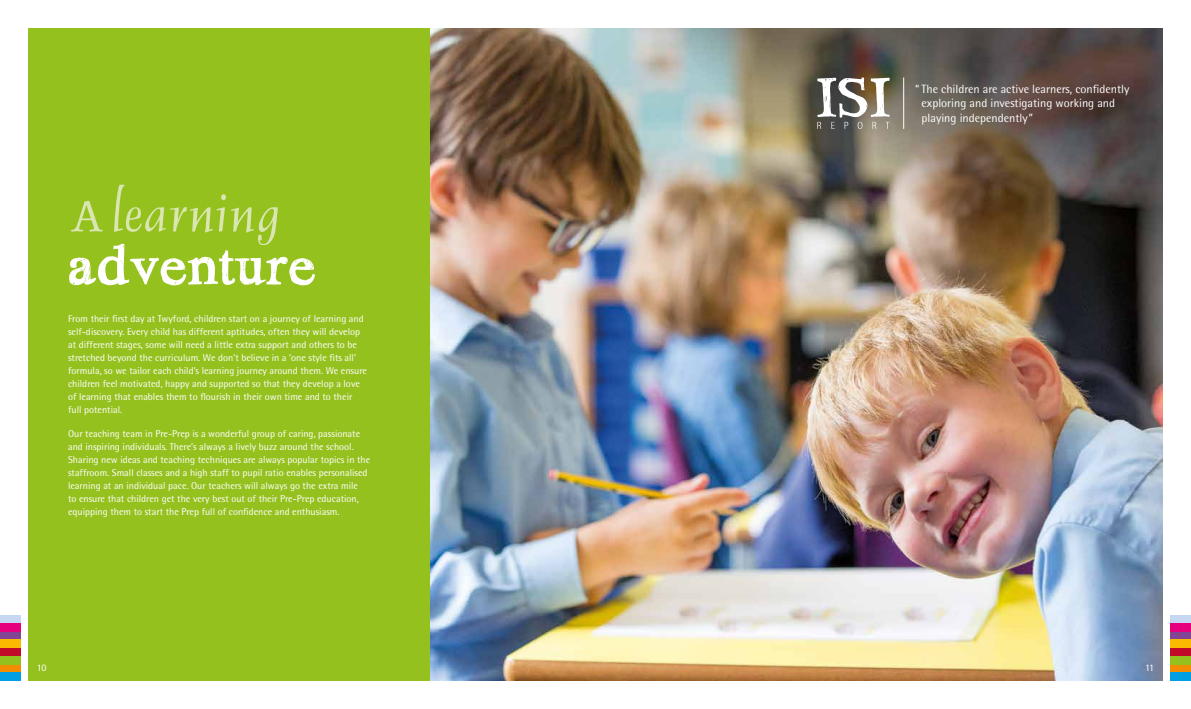
<style>
.page{position:relative;width:1191px;height:709px;background:#fff}
.page>*{position:absolute;margin:0;border:0;box-sizing:border-box;transform-origin:0 0}
.t1{font:62px "OPTI Delphin One";color:#d9e6b1}
.t2{font:59px "Hand Scribble Sketch Times";color:#fff}
.t3{font:12px/14.4px "Rotis Semi Sans Std";color:#fff}
.t4{font:10px/13px "Rotis Semi Sans Std";color:#fff}
</style>
<div class="page">
<div style="left:0;top:615px;width:21px;height:8px;background:#c6d8f1"></div>
<div style="left:0;top:631px;width:21px;height:8px;background:#814594"></div>
<div style="left:0;top:648px;width:21px;height:8px;background:#c10a27"></div>
<div style="left:0;top:664px;width:21px;height:8px;background:#f28c00"></div>
<div style="left:0;top:623px;width:21px;height:8px;background:#e6007d"></div>
<div style="left:0;top:639px;width:21px;height:9px;background:#fbba00"></div>
<div style="left:0;top:656px;width:21px;height:8px;background:#95c11f"></div>
<div style="left:0;top:672px;width:21px;height:8px;background:#009fe3"></div>
<div style="left:1169px;top:615px;width:22px;height:8px;background:#c6d8f1"></div>
<div style="left:1169px;top:631px;width:22px;height:8px;background:#814594"></div>
<div style="left:1169px;top:648px;width:22px;height:8px;background:#c10a27"></div>
<div style="left:1169px;top:664px;width:22px;height:8px;background:#f28c00"></div>
<div style="left:1169px;top:623px;width:22px;height:8px;background:#e6007d"></div>
<div style="left:1169px;top:639px;width:22px;height:9px;background:#fbba00"></div>
<div style="left:1169px;top:656px;width:22px;height:8px;background:#95c11f"></div>
<div style="left:1169px;top:672px;width:22px;height:8px;background:#009fe3"></div>
<img style="left:429px;top:28px;width:733px;height:652px">
<div style="left:28px;top:28px;width:401px;height:652px;background:#95c11f"></div>
<hr style="left:903px;top:77px;width:1px;height:52px;background:#fff">
<svg style="left:817px;top:77px;width:72px;height:52px"></svg>
<h1 class="t1" style="left:68px;top:185px;width:215px">A learning</h1>
<h2 class="t2" style="left:68px;top:230px;width:249px">adventure</h2>
<p class="t4" style="left:68px;top:312px;width:300px">From their first day at Twyford, children start on a journey of learning and self-discovery. Every child has different aptitudes, often they will develop at different stages, some will need a little extra support and others to be stretched beyond the curriculum. We don’t believe in a ‘one style fits all’ formula, so we tailor each child’s learning journey around them. We ensure children feel motivated, happy and supported so that they develop a love of learning that enables them to flourish in their own time and to their full potential.</p>
<p class="t4" style="left:68px;top:427px;width:304px">Our teaching team in Pre-Prep is a wonderful group of caring, passionate and inspiring individuals. There’s always a lively buzz around the school.<br>Sharing new ideas and teaching techniques are always popular topics in the staffroom. Small classes and a high staff to pupil ratio enables personalised learning at an individual pace. Our teachers will always go the extra mile<br>to ensure that children get the very best out of their Pre-Prep education, equipping them to start the Prep full of confidence and enthusiasm.</p>
<p class="t3" style="left:921px;top:82px;width:209px;text-indent:-6px">“ The children are active learners, confidently exploring and investigating working and playing independently”</p>
<p class="t4" style="left:37px;top:660px;width:11px">10</p>
<p class="t4" style="left:1145px;top:660px;width:10px">11</p>
</div>
